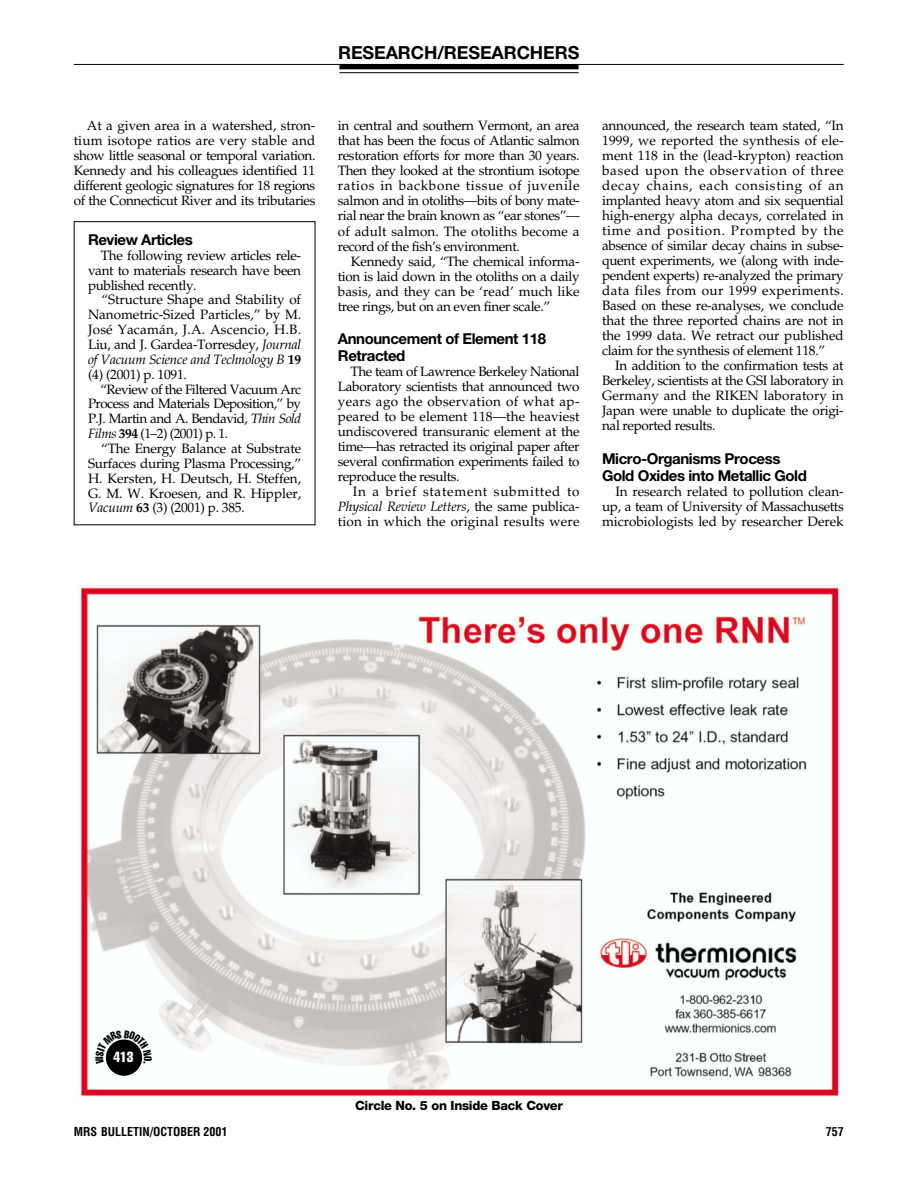
<style>
.page{position:relative;width:919px;height:1187px;background:#fff}
.page>*{position:absolute;margin:0;border:0;box-sizing:border-box;transform-origin:0 0}
.t1{font:700 18px "Helvetica Neue";letter-spacing:-.005em;color:#000002}
.t2{font:700 15px/16.5px "Helvetica Neue";letter-spacing:-.03em;color:#000002}
.t3{font:extra-condensed 14.4px "Helvetica";color:#fcffff}
.t4{font:13.5px/15px "Palatino";letter-spacing:-.02em;color:#000002;text-align:justify}
.t5{font:800 12.75px "Helvetica Neue";letter-spacing:-.02em;color:#000}
.t6{font:700 condensed 12px "Helvetica";color:#000002}
.s1{font-style:italic}
.s2{font-weight:700}
</style>
<div class="page">
<div style="left:339px;top:64px;width:239px;height:5px;background:#000002"></div>
<hr style="left:339px;top:72px;width:239px;height:1px;background:#000002">
<hr style="left:74px;top:64px;width:769px;height:1px;background:#000002">
<img style="left:80px;top:586px;width:760px;height:513px">
<div style="left:106px;top:1039px;width:36px;height:36px;background:#000002;border-radius:50%"></div>
<svg style="left:95px;top:1029px;width:57px;height:35px"></svg>
<h1 class="t1" style="left:338px;top:46px;width:243px">RESEARCH/RESEARCHERS</h1>
<p class="t4" style="left:74px;top:119px;width:243px;text-indent:13px">At a given area in a watershed, stron&shy;tium isotope ratios are very stable and show little seasonal or temporal variation.<br>Kennedy and his colleagues identified 11 different geologic signatures for 18 regions of the Connecticut River and its tributaries</p>
<p class="t4" style="left:338px;top:119px;width:243px">in central and southern Vermont, an area that has been the focus of Atlantic salmon restoration efforts for more than 30 years.<br>Then they looked at the strontium isotope ratios in backbone tissue of juvenile salmon and in otoliths—bits of bony mate&shy;rial near the brain known as “ear stones”— of adult salmon. The otoliths become a record of the fish’s environment.</p>
<p class="t4" style="left:338px;top:255px;width:243px;text-indent:13px">Kennedy said, “The chemical informa&shy;tion is laid down in the otoliths on a daily basis, and they can be ‘read’ much like tree rings, but on an even finer scale.”</p>
<p class="t2" style="left:338px;top:332px;width:209px">Announcement of Element 118<br>Retracted</p>
<p class="t4" style="left:338px;top:365px;width:243px;text-indent:13px">The team of Lawrence Berkeley National Laboratory scientists that announced two years ago the observation of what ap&shy;peared to be element 118—the heaviest undiscovered transuranic element at the time—has retracted its original paper after several confirmation experiments failed to reproduce the results.</p>
<p class="t4" style="left:338px;top:485px;width:243px;text-indent:15px">In a brief statement submitted to <span class="s1">Physical Review Letters</span>, the same publica&shy;tion in which the original results were</p>
<p class="t2" style="left:88px;top:233px;width:106px">Review Articles</p>
<p class="t4" style="left:88px;top:249px;width:215px;text-indent:13px">The following review articles rele&shy;vant to materials research have been published recently.</p>
<p class="t4" style="left:88px;top:294px;width:215px;text-indent:13px">“Structure Shape and Stability of Nanometric-Sized Particles,” by M.<br>José Yacamán, J.A. Ascencio, H.B.<br>Liu, and J. Gardea-Torresdey, <span class="s1">Journal of Vacuum Science and Technology B</span> <span class="s2">19 </span>(4) (2001) p. 1091.</p>
<p class="t4" style="left:88px;top:383px;width:215px;text-indent:12px">“Review of the Filtered Vacuum Arc Process and Materials Deposition,” by P.J. Martin and A. Bendavid, <span class="s1">Thin Sold Films</span> <span class="s2">394</span> (1–2) (2001) p. 1.</p>
<p class="t4" style="left:88px;top:442px;width:215px;text-indent:13px">“The Energy Balance at Substrate Surfaces during Plasma Processing,” H. Kersten, H. Deutsch, H. Steffen, G. M. W. Kroesen, and R. Hippler, <span class="s1">Vacuum</span> <span class="s2">63</span> (3) (2001) p. 385.</p>
<p class="t4" style="left:602px;top:119px;width:243px">announced, the research team stated, “In 1999, we reported the synthesis of ele&shy;ment 118 in the (lead-krypton) reaction based upon the observation of three decay chains, each consisting of an implanted heavy atom and six sequential high-energy alpha decays, correlated in time and position. Prompted by the absence of similar decay chains in subse&shy;quent experiments, we (along with inde&shy;pendent experts) re-analyzed the primary data files from our 1999 experiments.<br>Based on these re-analyses, we conclude that the three reported chains are not in the 1999 data. We retract our published claim for the synthesis of element 118.”</p>
<p class="t4" style="left:602px;top:359px;width:243px;text-indent:13px">In addition to the confirmation tests at Berkeley, scientists at the GSI laboratory in Germany and the RIKEN laboratory in Japan were unable to duplicate the origi&shy;nal reported results.</p>
<p class="t2" style="left:602px;top:451px;width:206px;line-height:17.2px">Micro-Organisms Process<br>Gold Oxides into Metallic Gold</p>
<p class="t4" style="left:602px;top:485px;width:243px;text-indent:13px">In research related to pollution clean&shy;up, a team of University of Massachusetts microbiologists led by researcher Derek</p>
<p class="t3" style="left:113px;top:1051px;width:22px">413</p>
<p class="t5" style="left:355px;top:1100px;width:209px">Circle No. 5 on Inside Back Cover</p>
<p class="t6" style="left:74px;top:1126px;width:155px">MRS BULLETIN/OCTOBER 2001</p>
<p class="t6" style="left:825px;top:1126px;width:19px">757</p>
</div>
